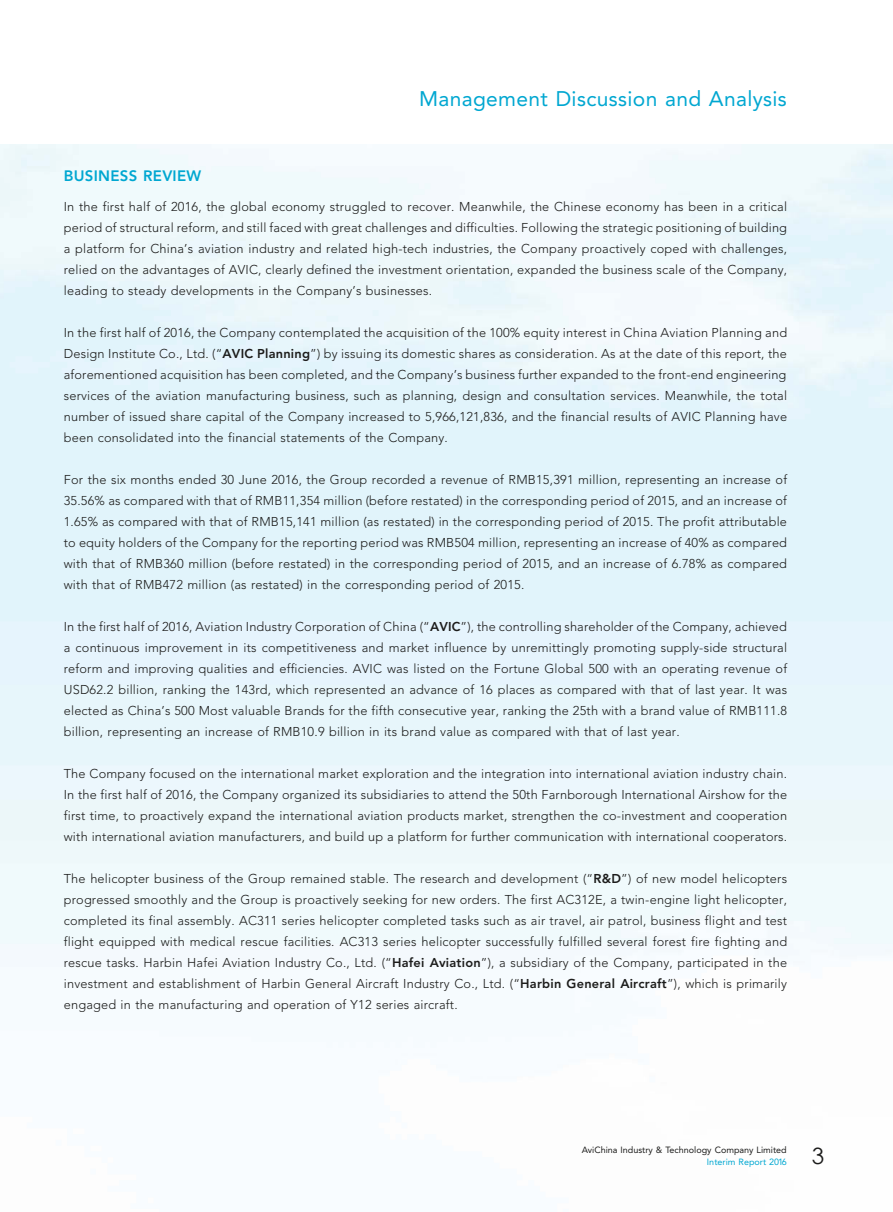
<style>
.page{position:relative;width:893px;height:1212px;background:#fff}
.page>*{position:absolute;margin:0;border:0;box-sizing:border-box;transform-origin:0 0}
.t1{font:22.5px "Century Gothic";color:#1c1c1b}
.t2{font:21px "Avenir LT Std";letter-spacing:.015em;color:#00a7d1}
.t3{font:800 15px "Avenir LT Std";letter-spacing:.02em;color:#00a7d1}
.t4{font:300 12.75px/21px "Avenir LT Std";letter-spacing:.015em;color:#1c1c1b;text-align:justify}
.t5{font:9px "Avenir LT Std";color:#1c1c1b}
.t6{font:9px "Avenir LT Std";color:#00a7d1}
.s1{font-weight:800}
</style>
<div class="page">
<h2 class="t2" style="left:419px;top:87px;width:369px">Management Discussion and Analysis</h2>
<p class="t3" style="left:64px;top:167px;width:139px">BUSINESS REVIEW</p>
<p class="t4" style="left:64px;top:196px;width:725px">In the first half of 2016, the global economy struggled to recover. Meanwhile, the Chinese economy has been in a critical period of structural reform, and still faced with great challenges and difficulties. Following the strategic positioning of building a platform for China’s aviation industry and related high-tech industries, the Company proactively coped with challenges, relied on the advantages of AVIC, clearly defined the investment orientation, expanded the business scale of the Company, leading to steady developments in the Company’s businesses.</p>
<p class="t4" style="left:64px;top:322px;width:725px">In the first half of 2016, the Company contemplated the acquisition of the 100% equity interest in China Aviation Planning and Design Institute Co., Ltd. (“<span class="s1">AVIC Planning</span>”) by issuing its domestic shares as consideration. As at the date of this report, the aforementioned acquisition has been completed, and the Company’s business further expanded to the front-end engineering services of the aviation manufacturing business, such as planning, design and consultation services. Meanwhile, the total number of issued share capital of the Company increased to 5,966,121,836, and the financial results of AVIC Planning have been consolidated into the financial statements of the Company.</p>
<p class="t4" style="left:64px;top:469px;width:725px">For the six months ended 30 June 2016, the Group recorded a revenue of RMB15,391 million, representing an increase of 35.56% as compared with that of RMB11,354 million (before restated) in the corresponding period of 2015, and an increase of 1.65% as compared with that of RMB15,141 million (as restated) in the corresponding period of 2015. The profit attributable to equity holders of the Company for the reporting period was RMB504 million, representing an increase of 40% as compared with that of RMB360 million (before restated) in the corresponding period of 2015, and an increase of 6.78% as compared with that of RMB472 million (as restated) in the corresponding period of 2015.</p>
<p class="t4" style="left:64px;top:616px;width:725px">In the first half of 2016, Aviation Industry Corporation of China (“<span class="s1">AVIC</span>”), the controlling shareholder of the Company, achieved a continuous improvement in its competitiveness and market influence by unremittingly promoting supply-side structural reform and improving qualities and efficiencies. AVIC was listed on the Fortune Global 500 with an operating revenue of USD62.2 billion, ranking the 143rd, which represented an advance of 16 places as compared with that of last year. It was elected as China’s 500 Most valuable Brands for the fifth consecutive year, ranking the 25th with a brand value of RMB111.8 billion, representing an increase of RMB10.9 billion in its brand value as compared with that of last year.</p>
<p class="t4" style="left:64px;top:763px;width:725px">The Company focused on the international market exploration and the integration into international aviation industry chain.<br>In the first half of 2016, the Company organized its subsidiaries to attend the 50th Farnborough International Airshow for the first time, to proactively expand the international aviation products market, strengthen the co-investment and cooperation with international aviation manufacturers, and build up a platform for further communication with international cooperators.</p>
<p class="t4" style="left:64px;top:868px;width:725px">The helicopter business of the Group remained stable. The research and development (“<span class="s1">R&amp;D</span>”) of new model helicopters progressed smoothly and the Group is proactively seeking for new orders. The first AC312E, a twin-engine light helicopter, completed its final assembly. AC311 series helicopter completed tasks such as air travel, air patrol, business flight and test flight equipped with medical rescue facilities. AC313 series helicopter successfully fulfilled several forest fire fighting and rescue tasks. Harbin Hafei Aviation Industry Co., Ltd. (“<span class="s1">Hafei Aviation</span>”), a subsidiary of the Company, participated in the investment and establishment of Harbin General Aircraft Industry Co., Ltd. (“<span class="s1">Harbin General Aircraft</span>”), which is primarily engaged in the manufacturing and operation of Y12 series aircraft.</p>
<p class="t5" style="left:582px;top:1144px;width:206px">AviChina Industry &amp; Technology Company Limited</p>
<p class="t6" style="left:707px;top:1156px;width:81px">Interim Report 2016</p>
<h1 class="t1" style="left:812px;top:1140px;width:14px">3</h1>
</div>
